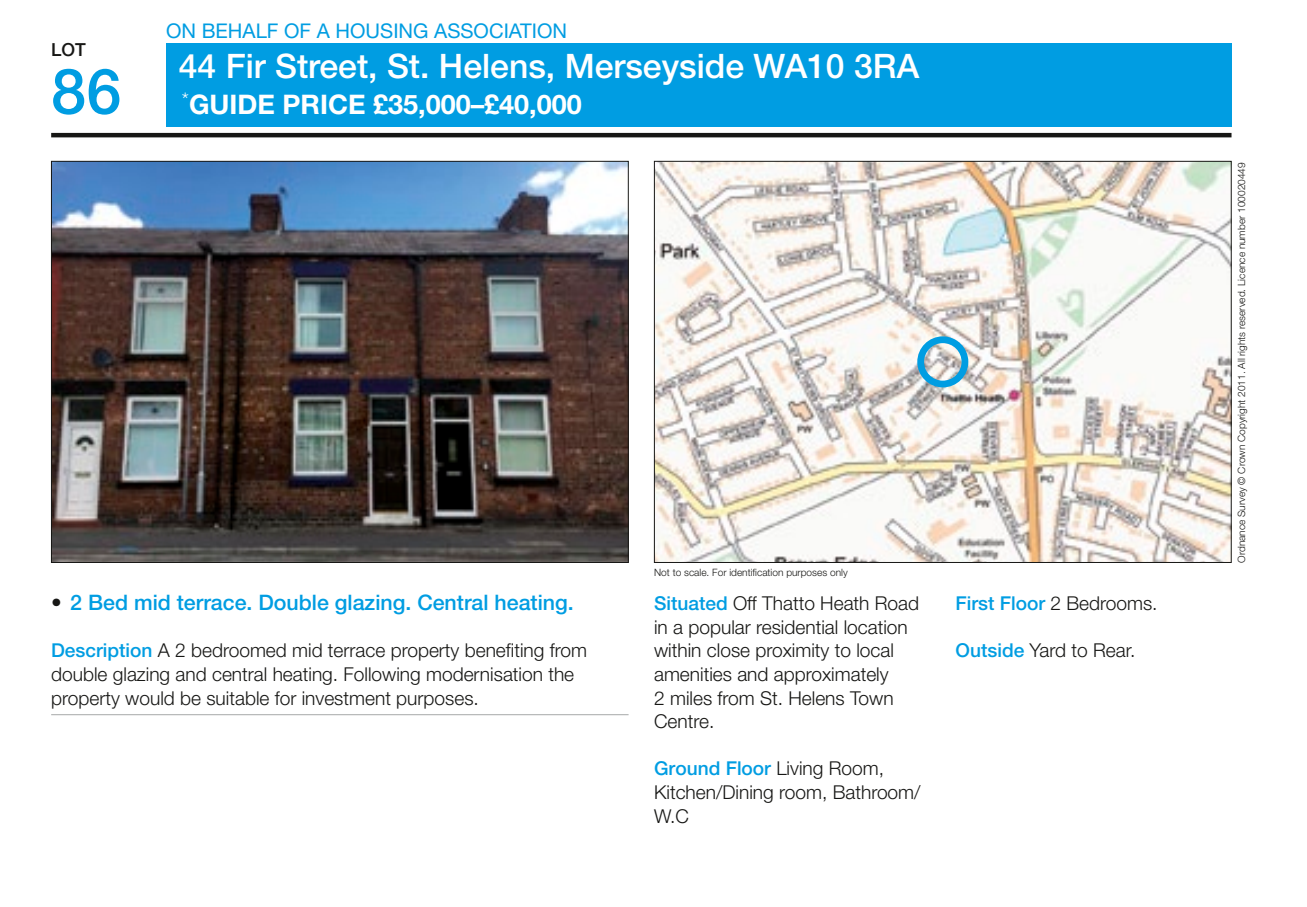
<style>
.page{position:relative;width:1307px;height:907px;background:#fff}
.page>*{position:absolute;margin:0;border:0;box-sizing:border-box;transform-origin:0 0}
.t1{font:500 63px "Helvetica Neue LT Std";color:#009de2}
.t2{font:500 33.75px "Helvetica Neue LT Std";color:#fff}
.t3{font:700 27px "Helvetica Neue LT Std";color:#fff}
.t4{font:500 21.38px "Helvetica Neue LT Std";color:#009de2}
.t5{font:20.25px "Helvetica Neue LT Std";color:#009de2}
.t6{font:300 19.12px/23.6px "Helvetica Neue LT Std";color:#171715}
.t7{font:500 19.12px "Helvetica Neue LT Std";color:#009de2}
.t8{font:500 18px "Helvetica Neue LT Std";color:#171715}
.t9{font:300 10.12px "Helvetica Neue LT Std";color:#171715}
.s1{color:#171715}
.s2{font-weight:500;color:#009de2}
.s3{font-weight:300;color:#171715}
</style>
<div class="page">
<div style="left:166px;top:44px;width:1065px;height:83px;background:#009de2"></div>
<img style="left:53px;top:163px;width:573px;height:398px">
<img style="left:656px;top:163px;width:573px;height:398px">
<hr style="left:51px;top:133px;width:1180px;height:4px;background:#171715">
<hr style="left:51px;top:714px;width:577px;height:1px;background:#b0b2b2">
<div style="left:917px;top:336px;width:51px;height:51px;border:7px solid #009de2;border-radius:50%"></div>
<p class="t8" style="left:51px;top:39px;width:24px">LOT</p>
<h1 class="t1" style="left:51px;top:54px;width:72px">86</h1>
<p class="t5" style="left:166px;top:19px;width:402px">ON BEHALF OF A HOUSING ASSOCIATION</p>
<h2 class="t2" style="left:179px;top:46px;width:717px">44 Fir Street, St. Helens, Merseyside WA10 3RA</h2>
<h3 class="t3" style="left:182px;top:87px;width:401px"><sup>*</sup>GUIDE PRICE £35,000–£40,000</h3>
<p class="t4" style="left:51px;top:590px;width:524px"><span class="s1">•</span> 2 Bed mid terrace. Double glazing. Central heating.</p>
<p class="t6" style="left:51px;top:638px;width:537px"><span class="s2">Description</span> A 2 bedroomed mid terrace property benefiting from double glazing and central heating. Following modernisation the property would be suitable for investment purposes.</p>
<p class="t9" style="left:654px;top:566px;width:195px">Not to scale. For identification purposes only</p>
<p class="t6" style="left:654px;top:591px;width:266px"><span class="s2">Situated</span> Off Thatto Heath Road in a popular residential location within close proximity to local amenities and approximately<br>2 miles from St. Helens Town<br>Centre.</p>
<p class="t6" style="left:654px;top:756px;width:268px"><span class="s2">Ground Floor</span> Living Room,<br>Kitchen/Dining room, Bathroom/<br>W.C</p>
<p class="t7" style="left:955px;top:592px;width:203px">First Floor <span class="s3">2 Bedrooms.</span></p>
<p class="t6" style="left:955px;top:638px;width:181px"><span class="s2">Outside</span> Yard to Rear.</p>
<p class="t9" style="left:1235px;top:563px;width:402px;rotate:-90deg">Ordnance Survey © Crown Copyright 2011. All rights reserved. Licence number 100020449</p>
</div>
